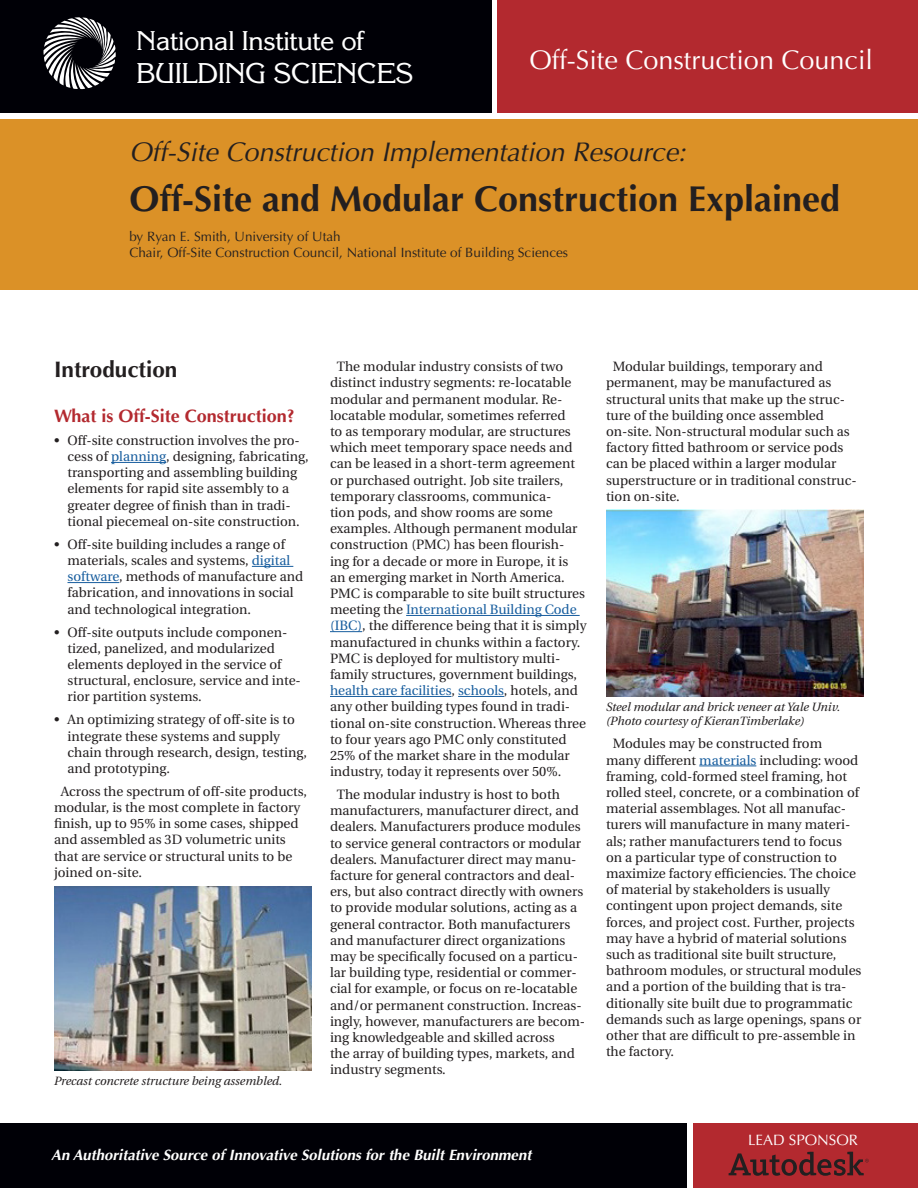
<style>
.page{position:relative;width:918px;height:1188px;background:#fff}
.page>*{position:absolute;margin:0;border:0;box-sizing:border-box;transform-origin:0 0}
.t1{font:700 36px "Optima";color:#231f20}
.t2{font:27.9px "Korinna";letter-spacing:-.02em;color:#fff}
.t3{font:italic 27px "Optima";color:#231f20}
.t4{font:27px "Optima";color:#fff}
.t5{font:26.4px "Korinna";letter-spacing:-.02em;color:#fff}
.headline{font:700 22.5px "Optima";color:#231f20}
.subhead{font:700 18px "Optima";color:#b3292f}
.t6{font:italic 700 15px "Optima";color:#fff}
.t7{font:15px "Optima";color:#fff}
.hanging_indent{font:13.5px/16.2px "Utopia";color:#231f20}
.t8{font:13.5px/16.2px "Optima";color:#231f20}
.t9{font:italic 12px/14.4px "Utopia";color:#231f20}
.s1{color:#175d9e}
</style>
<div class="page">
<div style="left:0;top:0;width:491px;height:112px;background:#000006"></div>
<div style="left:0;top:1124px;width:686px;height:64px;background:#000006"></div>
<div style="left:497px;top:0;width:421px;height:112px;background:#b3292f"></div>
<svg style="left:43px;top:17px;width:73px;height:72px"></svg>
<div style="left:693px;top:1124px;width:225px;height:64px;background:#b3292f"></div>
<svg style="left:729px;top:1152px;width:140px;height:24px"></svg>
<div style="left:0;top:119px;width:918px;height:170px;background:#db9127"></div>
<hr style="left:111px;top:462px;width:55px;height:1px;background:#175d9e">
<hr style="left:252px;top:566px;width:41px;height:1px;background:#175d9e">
<hr style="left:68px;top:582px;width:51px;height:1px;background:#175d9e">
<img style="left:54px;top:886px;width:258px;height:185px">
<hr style="left:406px;top:615px;width:174px;height:1px;background:#175d9e">
<hr style="left:330px;top:631px;width:32px;height:1px;background:#175d9e">
<hr style="left:330px;top:696px;width:121px;height:1px;background:#175d9e">
<hr style="left:458px;top:696px;width:46px;height:1px;background:#175d9e">
<hr style="left:699px;top:766px;width:57px;height:1px;background:#175d9e">
<img style="left:606px;top:510px;width:258px;height:187px">
<p class="t5" style="left:136px;top:25px;width:230px">National Institute of</p>
<p class="t2" style="left:136px;top:56px;width:279px">BUILDING SCIENCES</p>
<p class="t4" style="left:529px;top:44px;width:345px">Off-Site Construction Council</p>
<p class="t3" style="left:129px;top:137px;width:558px">Off-Site Construction Implementation Resource:</p>
<p class="t1" style="left:129px;top:178px;width:712px">Off-Site and Modular Construction Explained</p>
<p class="t8" style="left:129px;top:228px;width:440px">by Ryan E. Smith, University of Utah<br>Chair, Off-Site Construction Council, National Institute of Building Sciences</p>
<p class="headline" style="left:54px;top:357px;width:125px">Introduction</p>
<p class="subhead" style="left:54px;top:405px;width:242px">What is Off-Site Construction?</p>
<p class="hanging_indent" style="left:68px;top:432px;width:243px;text-indent:-14px">• Off-site construction involves the pro&shy;cess of <span class="s1">planning</span>, designing, fabricating, transporting and assembling building elements for rapid site assembly to a greater degree of finish than in tradi&shy;tional piecemeal on-site construction.</p>
<p class="hanging_indent" style="left:68px;top:536px;width:237px;text-indent:-14px">• Off-site building includes a range of materials, scales and systems, <span class="s1">digital software</span>, methods of manufacture and fabrication, and innovations in social and technological integration.</p>
<p class="hanging_indent" style="left:68px;top:624px;width:235px;text-indent:-14px">• Off-site outputs include componen&shy;tized, panelized, and modularized elements deployed in the service of structural, enclosure, service and inte&shy;rior partition systems.</p>
<p class="hanging_indent" style="left:68px;top:712px;width:241px;text-indent:-14px">• An optimizing strategy of off-site is to integrate these systems and supply chain through research, design, testing, and prototyping.</p>
<p class="hanging_indent" style="left:54px;top:783px;width:255px;text-indent:7px">Across the spectrum of off-site products, modular, is the most complete in factory finish, up to 95% in some cases, shipped and assembled as 3D volumetric units that are service or structural units to be joined on-site.</p>
<p class="t9" style="left:54px;top:1074px;width:230px">Precast concrete structure being assembled.</p>
<p class="hanging_indent" style="left:330px;top:359px;width:258px;text-indent:7px">The modular industry consists of two distinct industry segments: re-locatable modular and permanent modular. Re&shy;locatable modular, sometimes referred<br>to as temporary modular, are structures which meet temporary space needs and can be leased in a short-term agreement or purchased outright. Job site trailers, temporary classrooms, communica-<br>tion pods, and show rooms are some examples. Although permanent modular construction (PMC) has been flourish&shy;ing for a decade or more in Europe, it is an emerging market in North America.<br>PMC is comparable to site built structures meeting the <span class="s1">International Building Code (IBC)</span>, the difference being that it is simply manufactured in chunks within a factory.<br>PMC is deployed for multistory multi&shy;family structures, government buildings, <span class="s1">health care facilities</span>, <span class="s1">schools</span>, hotels, and any other building types found in tradi&shy;tional on-site construction. Whereas three to four years ago PMC only constituted 25% of the market share in the modular industry, today it represents over 50%.</p>
<p class="hanging_indent" style="left:330px;top:787px;width:257px;text-indent:7px">The modular industry is host to both manufacturers, manufacturer direct, and dealers. Manufacturers produce modules to service general contractors or modular dealers. Manufacturer direct may manu&shy;facture for general contractors and deal&shy;ers, but also contract directly with owners to provide modular solutions, acting as a general contractor. Both manufacturers and manufacturer direct organizations may be specifically focused on a particu&shy;lar building type, residential or commer&shy;cial for example, or focus on re-locatable and/or permanent construction. Increas&shy;ingly, however, manufacturers are becom&shy;ing knowledgeable and skilled across<br>the array of building types, markets, and industry segments.</p>
<p class="t6" style="left:51px;top:1146px;width:482px">An Authoritative Source of Innovative Solutions for the Built Environment</p>
<p class="hanging_indent" style="left:606px;top:359px;width:252px;text-indent:7px">Modular buildings, temporary and permanent, may be manufactured as structural units that make up the struc&shy;ture of the building once assembled on-site. Non-structural modular such as factory fitted bathroom or service pods can be placed within a larger modular superstructure or in traditional construc&shy;tion on-site.</p>
<p class="t9" style="left:606px;top:700px;width:236px">Steel modular and brick veneer at Yale Univ. (Photo courtesy of KieranTimberlake)</p>
<p class="hanging_indent" style="left:606px;top:736px;width:257px;text-indent:7px">Modules may be constructed from<br>many different <span class="s1">materials</span> including: wood framing, cold-formed steel framing, hot rolled steel, concrete, or a combination of material assemblages. Not all manufac&shy;turers will manufacture in many materi&shy;als; rather manufacturers tend to focus<br>on a particular type of construction to maximize factory efficiencies. The choice of material by stakeholders is usually contingent upon project demands, site forces, and project cost. Further, projects may have a hybrid of material solutions such as traditional site built structure, bathroom modules, or structural modules and a portion of the building that is tra&shy;ditionally site built due to programmatic demands such as large openings, spans or other that are difficult to pre-assemble in the factory.</p>
<p class="t7" style="left:748px;top:1131px;width:112px">LEAD SPONSOR</p>
</div>
